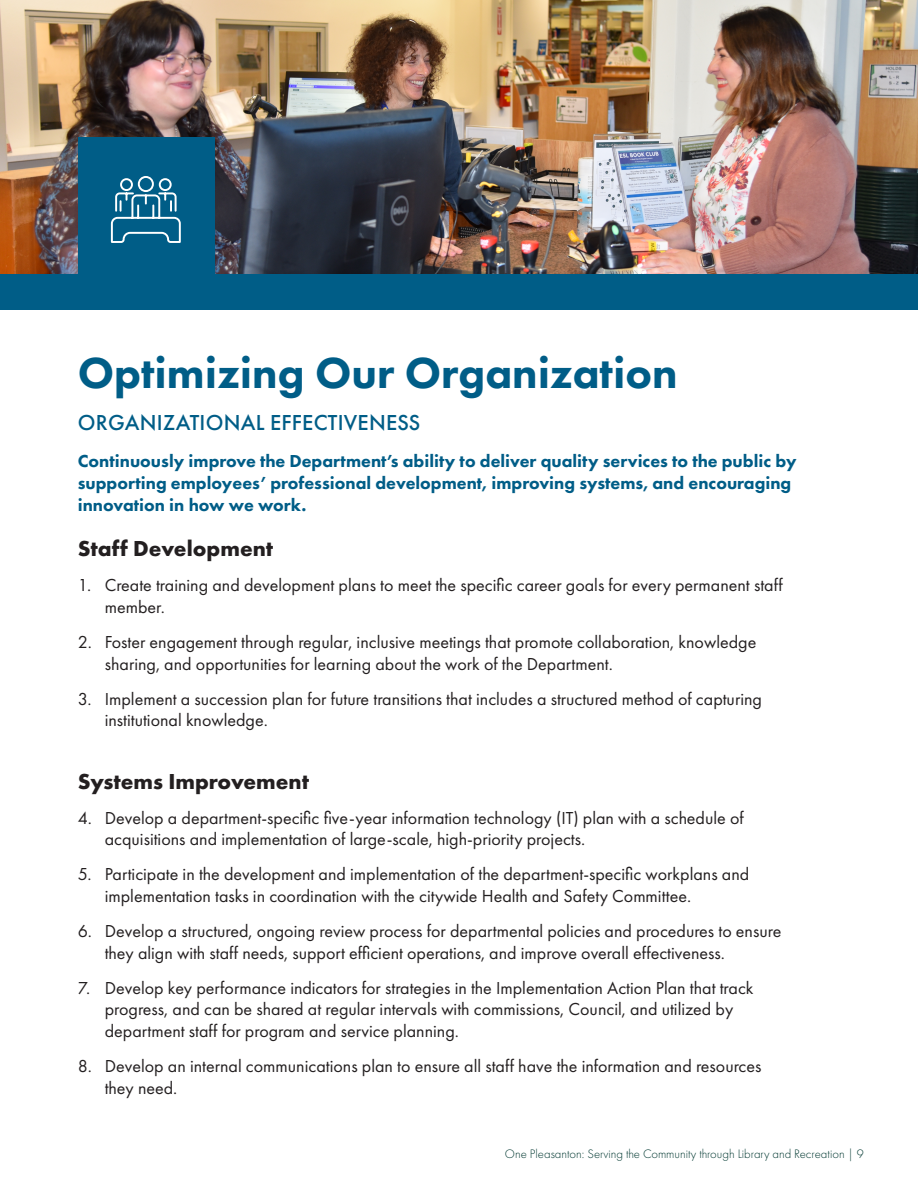
<style>
.page{position:relative;width:918px;height:1188px;background:#fff}
.page>*{position:absolute;margin:0;border:0;box-sizing:border-box;transform-origin:0 0}
.Headline{font:800 45px "Futura PT";color:#005d87}
.Sub_Headline{font:700 22.5px "Futura PT";color:#231f20}
.Headline-2{font:500 22.5px "Futura PT";letter-spacing:.01em;color:#005d87}
.t1{font:18px/21.6px "Futura PT";color:#231f20}
.Body_Type{font:800 18px/21.6px "Futura PT";color:#005d87}
.t2{font:300 12.75px "Futura PT";color:#003831}
</style>
<div class="page">
<img style="left:0;top:1px;width:918px;height:273px">
<div style="left:78px;top:137px;width:137px;height:142px;background:#005d87"></div>
<svg style="left:110px;top:176px;width:71px;height:67px"></svg>
<div style="left:0;top:274px;width:918px;height:35px;background:#005d87"></div>
<p class="Headline" style="left:78px;top:345px;width:601px">Optimizing Our Organization</p>
<p class="Headline-2" style="left:78px;top:409px;width:344px">ORGANIZATIONAL EFFECTIVENESS</p>
<p class="Body_Type" style="left:78px;top:450px;width:720px">Continuously improve the Department’s ability to deliver quality services to the public by supporting employees’ professional development, improving systems, and encouraging innovation in how we work.</p>
<p class="Sub_Headline" style="left:78px;top:534px;width:197px">Staff Development</p>
<p class="t1" style="left:105px;top:575px;width:679px;text-indent:-27px">1. Create training and development plans to meet the specific career goals for every permanent staff member.</p>
<p class="t1" style="left:105px;top:631px;width:653px;text-indent:-27px">2. Foster engagement through regular, inclusive meetings that promote collaboration, knowledge sharing, and opportunities for learning about the work of the Department.</p>
<p class="t1" style="left:105px;top:688px;width:659px;text-indent:-27px">3. Implement a succession plan for future transitions that includes a structured method of capturing institutional knowledge.</p>
<p class="Sub_Headline" style="left:78px;top:767px;width:233px">Systems Improvement</p>
<p class="t1" style="left:105px;top:807px;width:641px;text-indent:-27px">4. Develop a department-specific five-year information technology (IT) plan with a schedule of acquisitions and implementation of large-scale, high-priority projects.</p>
<p class="t1" style="left:105px;top:863px;width:646px;text-indent:-27px">5. Participate in the development and implementation of the department-specific workplans and implementation tasks in coordination with the citywide Health and Safety Committee.</p>
<p class="t1" style="left:105px;top:920px;width:678px;text-indent:-27px">6. Develop a structured, ongoing review process for departmental policies and procedures to ensure they align with staff needs, support efficient operations, and improve overall effectiveness.</p>
<p class="t1" style="left:105px;top:977px;width:650px;text-indent:-27px">7. Develop key performance indicators for strategies in the Implementation Action Plan that track progress, and can be shared at regular intervals with commissions, Council, and utilized by department staff for program and service planning.</p>
<p class="t1" style="left:105px;top:1055px;width:658px;text-indent:-27px">8. Develop an internal communications plan to ensure all staff have the information and resources they need.</p>
<p class="t2" style="left:505px;top:1146px;width:360px">One Pleasanton: Serving the Community through Library and Recreation | 9</p>
</div>
